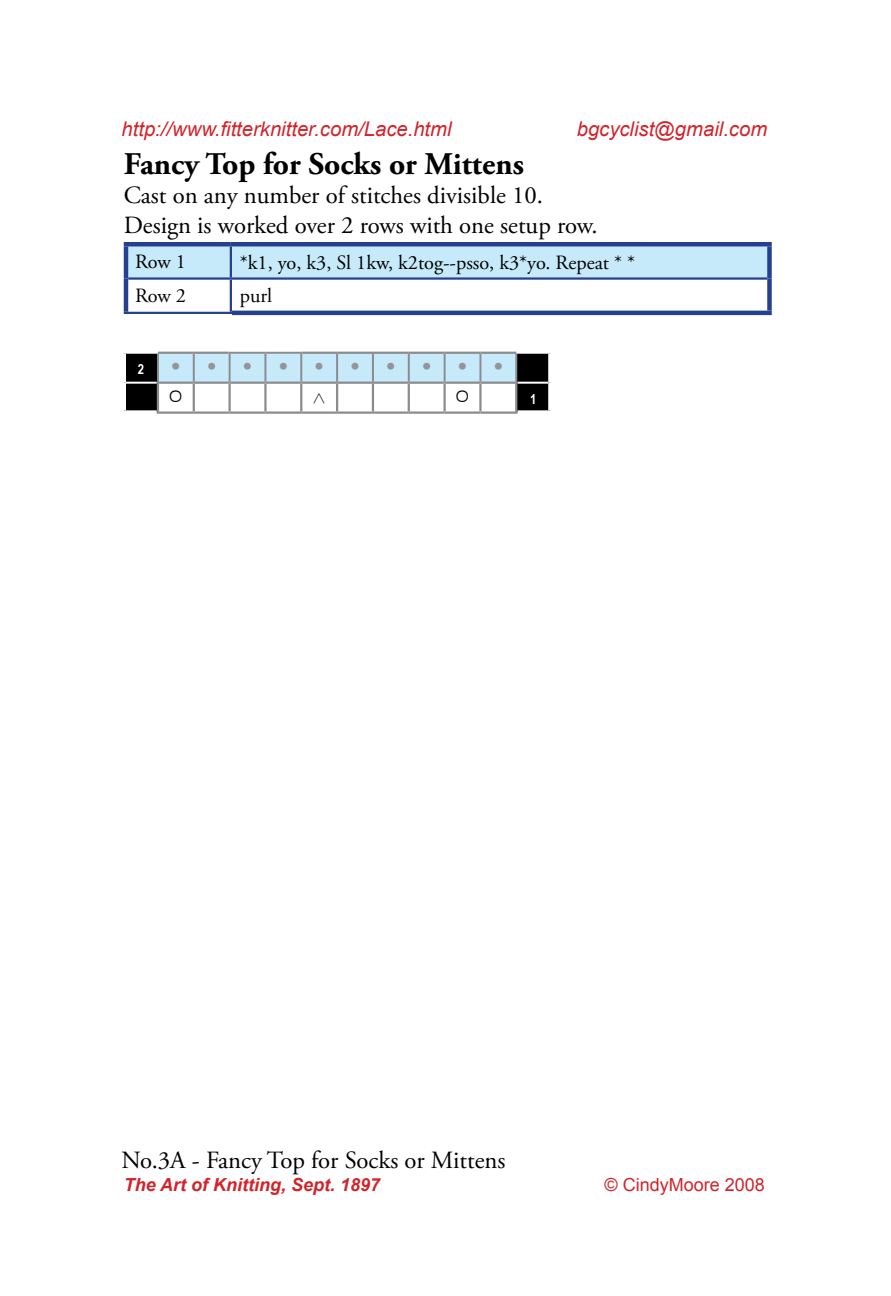
<style>
.page{position:relative;width:891px;height:1296px;background:#fff}
.page>*{position:absolute;margin:0;border:0;box-sizing:border-box;transform-origin:0 0}
.t1{font:700 31.5px "Adobe Garamond Pro";color:#000}
.t2{font:24.75px/29.7px "Adobe Garamond Pro";color:#000}
.t3{font:italic 20.25px "Arial";color:#d2232a}
.t4{font:20.25px "Adobe Garamond Pro";color:#000}
.t5{font:italic 700 18px "Arial";color:#d2232a}
.t6{font:18px "Arial";color:#d2232a}
.t7{font:15.97px "M Ma Binary";color:#000}
.t8{font:700 13.95px "Arial Narrow";color:#fff}
</style>
<div class="page">
<hr style="left:229px;top:352px;width:36px;height:2px;background:#8a8c8e">
<hr style="left:265px;top:352px;width:37px;height:2px;background:#8a8c8e">
<hr style="left:158px;top:352px;width:36px;height:2px;background:#8a8c8e">
<hr style="left:194px;top:352px;width:35px;height:2px;background:#8a8c8e">
<hr style="left:302px;top:352px;width:35px;height:2px;background:#8a8c8e">
<hr style="left:337px;top:352px;width:36px;height:2px;background:#8a8c8e">
<hr style="left:373px;top:352px;width:36px;height:2px;background:#8a8c8e">
<hr style="left:409px;top:352px;width:36px;height:2px;background:#8a8c8e">
<hr style="left:445px;top:352px;width:35px;height:2px;background:#8a8c8e">
<hr style="left:480px;top:352px;width:36px;height:2px;background:#8a8c8e">
<hr style="left:157px;top:411px;width:37px;height:3px;background:#8a8c8e">
<hr style="left:194px;top:411px;width:36px;height:3px;background:#8a8c8e">
<hr style="left:230px;top:411px;width:35px;height:3px;background:#8a8c8e">
<hr style="left:265px;top:411px;width:36px;height:3px;background:#8a8c8e">
<hr style="left:301px;top:411px;width:36px;height:3px;background:#8a8c8e">
<hr style="left:337px;top:411px;width:36px;height:3px;background:#8a8c8e">
<hr style="left:373px;top:411px;width:36px;height:3px;background:#8a8c8e">
<hr style="left:409px;top:411px;width:36px;height:3px;background:#8a8c8e">
<hr style="left:445px;top:411px;width:35px;height:3px;background:#8a8c8e">
<hr style="left:480px;top:411px;width:37px;height:3px;background:#8a8c8e">
<div style="left:128px;top:246px;width:639px;height:31px;background:#c7eafb"></div>
<hr style="left:124px;top:279px;width:4px;height:33px;background:#24408f">
<div style="left:767px;top:279px;width:5px;height:32px;background:#24408f"></div>
<hr style="left:232px;top:311px;width:540px;height:4px;background:#24408f">
<hr style="left:230px;top:280px;width:2px;height:32px;background:#24408f">
<hr style="left:124px;top:312px;width:108px;height:2px;background:#24408f">
<hr style="left:124px;top:242px;width:107px;height:4px;background:#24408f">
<hr style="left:124px;top:246px;width:4px;height:33px;background:#24408f">
<hr style="left:231px;top:242px;width:541px;height:4px;background:#24408f">
<div style="left:767px;top:246px;width:5px;height:33px;background:#24408f"></div>
<hr style="left:230px;top:246px;width:2px;height:31px;background:#24408f">
<hr style="left:128px;top:277px;width:103px;height:3px;background:#24408f">
<hr style="left:231px;top:277px;width:536px;height:3px;background:#24408f">
<svg style="left:124px;top:353px;width:426px;height:60px"></svg>
<p class="t3" style="left:122px;top:118px;width:332px">http://www.fitterknitter.com/Lace.html</p>
<p class="t3" style="left:577px;top:118px;width:192px">bgcyclist@gmail.com</p>
<p class="t1" style="left:124px;top:145px;width:402px">Fancy Top for Socks or Mittens</p>
<p class="t2" style="left:124px;top:181px;width:475px">Cast on any number of stitches divisible 10.<br>Design is worked over 2 rows with one setup row.</p>
<p class="t4" style="left:135px;top:249px;width:52px">Row 1</p>
<p class="t4" style="left:240px;top:250px;width:397px">*k1, yo, k3, Sl 1kw, k2tog--psso, k3*yo. Repeat * *</p>
<p class="t4" style="left:135px;top:284px;width:52px">Row 2</p>
<p class="t4" style="left:240px;top:284px;width:34px">purl</p>
<p class="t8" style="left:138px;top:361px;width:8px">2</p>
<p class="t7" style="left:311px;top:389px;width:17px">/</p>
<p class="t8" style="left:530px;top:391px;width:8px">1</p>
<p class="t2" style="left:122px;top:1146px;width:386px">No.3A - Fancy Top for Socks or Mittens</p>
<p class="t5" style="left:124px;top:1175px;width:258px">The Art of Knitting, Sept. 1897</p>
<p class="t6" style="left:605px;top:1175px;width:162px">© CindyMoore 2008</p>
</div>
